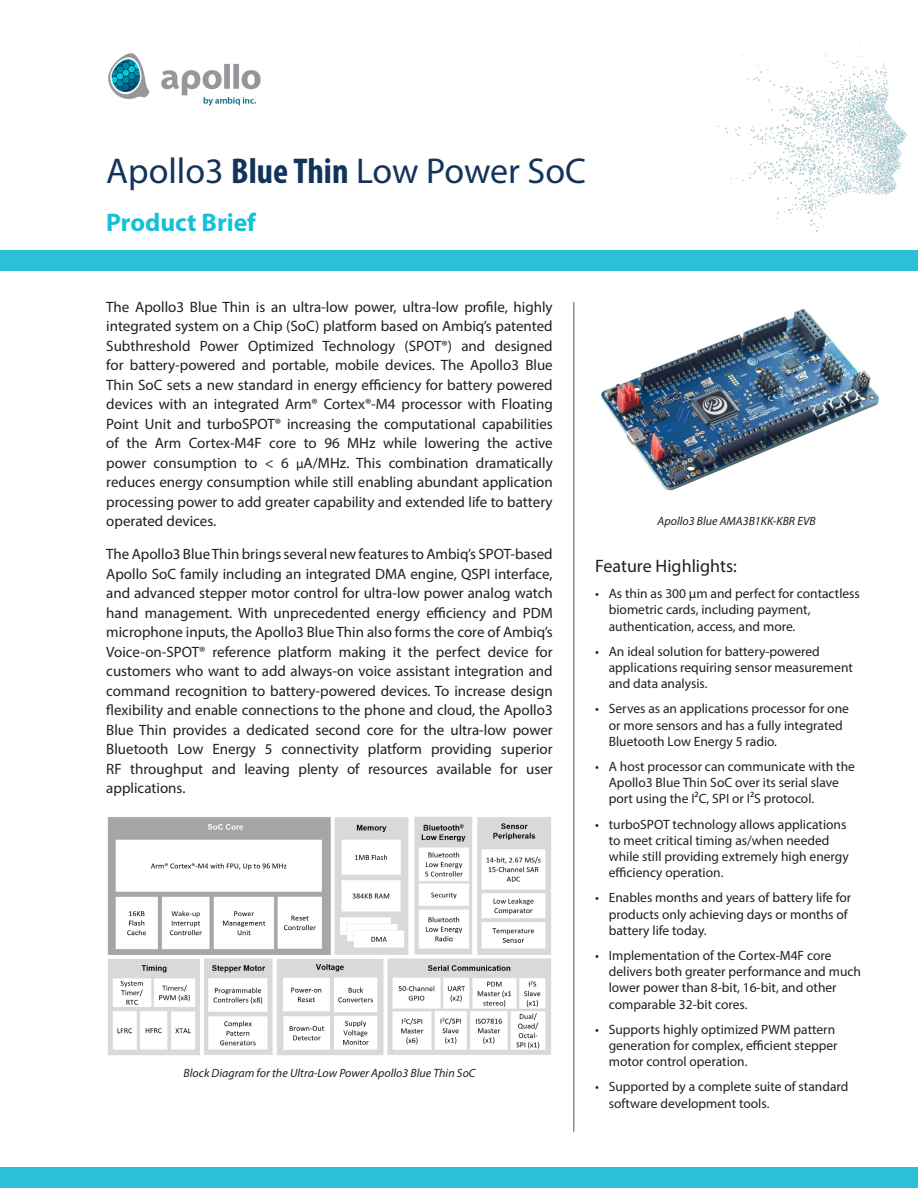
<style>
.page{position:relative;width:918px;height:1188px;background:#fff}
.page>*{position:absolute;margin:0;border:0;box-sizing:border-box;transform-origin:0 0}
.t1{font:36px "Myriad Pro";color:#12345a}
.t2{font:700 25.5px "Myriad Pro";color:#14c0d8}
.t3{font:18px "Myriad Pro";color:#231f20}
.t4{font:15px/19.5px "Myriad Pro";color:#231f20;text-align:justify}
.t5{font:13.5px/16.2px "Myriad Pro";color:#231f20}
.t6{font:italic 12px "Myriad Pro";color:#231f20}
.s1{font-weight:700;font-stretch:condensed}
.s2{font-size:13.5px}
</style>
<div class="page">
<div style="left:0;top:1167px;width:918px;height:21px;background:#2bc0d7"></div>
<hr style="left:574px;top:302px;width:1px;height:830px;background:#57585a">
<img style="left:108px;top:53px;width:153px;height:53px">
<img style="left:107px;top:817px;width:444px;height:238px">
<img style="left:718px;top:42px;width:189px;height:189px">
<img style="left:601px;top:308px;width:277px;height:183px">
<div style="left:0;top:250px;width:918px;height:21px;background:#2bc0d7"></div>
<h1 class="t1" style="left:106px;top:149px;width:481px">Apollo3 <span class="s1">Blue Thin</span> Low Power SoC</h1>
<h2 class="t2" style="left:106px;top:206px;width:151px">Product Brief</h2>
<p class="t4" style="left:106px;top:297px;width:448px">The Apollo3 Blue Thin is an ultra-low power, ultra-low profile, highly integrated system on a Chip (SoC) platform based on Ambiq’s patented Subthreshold Power Optimized Technology (SPOT®) and designed for battery-powered and portable, mobile devices. The Apollo3 Blue Thin SoC sets a new standard in energy efficiency for battery powered devices with an integrated Arm® Cortex®-M4 processor with Floating Point Unit and turboSPOT® increasing the computational capabilities of the Arm Cortex-M4F core to 96 MHz while lowering the active power consumption to &lt; 6 <span class="s2">μ</span>A/MHz. This combination dramatically reduces energy consumption while still enabling abundant application processing power to add greater capability and extended life to battery operated devices.</p>
<p class="t4" style="left:106px;top:544px;width:448px">The Apollo3 Blue Thin brings several new features to Ambiq’s SPOT-based Apollo SoC family including an integrated DMA engine, QSPI interface, and advanced stepper motor control for ultra-low power analog watch hand management. With unprecedented energy efficiency and PDM microphone inputs, the Apollo3 Blue Thin also forms the core of Ambiq’s Voice-on-SPOT® reference platform making it the perfect device for customers who want to add always-on voice assistant integration and command recognition to battery-powered devices. To increase design flexibility and enable connections to the phone and cloud, the Apollo3<br>Blue Thin provides a dedicated second core for the ultra-low power Bluetooth Low Energy 5 connectivity platform providing superior RF throughput and leaving plenty of resources available for user applications.</p>
<p class="t6" style="left:184px;top:1066px;width:293px">Block Diagram for the Ultra-Low Power Apollo3 Blue Thin SoC</p>
<p class="t6" style="left:658px;top:514px;width:160px">Apollo3 Blue AMA3B1KK-KBR EVB</p>
<p class="t3" style="left:595px;top:554px;width:143px">Feature Highlights:</p>
<p class="t5" style="left:609px;top:585px;width:253px;text-indent:-14px">• As thin as 300 μm and perfect for contactless biometric cards, including payment, authentication, access, and more.</p>
<p class="t5" style="left:609px;top:643px;width:246px;text-indent:-14px">• An ideal solution for battery-powered applications requiring sensor measurement and data analysis.</p>
<p class="t5" style="left:609px;top:701px;width:242px;text-indent:-14px">• Serves as an applications processor for one or more sensors and has a fully integrated<br>Bluetooth Low Energy 5 radio.</p>
<p class="t5" style="left:609px;top:758px;width:248px;text-indent:-14px">• A host processor can communicate with the<br>Apollo3 Blue Thin SoC over its serial slave port using the I2C, SPI or I2S protocol.</p>
<p class="t5" style="left:609px;top:816px;width:242px;text-indent:-14px">• turboSPOT technology allows applications to meet critical timing as/when needed while still providing extremely high energy efficiency operation.</p>
<p class="t5" style="left:609px;top:890px;width:244px;text-indent:-14px">• Enables months and years of battery life for products only achieving days or months of battery life today.</p>
<p class="t5" style="left:609px;top:947px;width:254px;text-indent:-14px">• Implementation of the Cortex-M4F core delivers both greater performance and much lower power than 8-bit, 16-bit, and other comparable 32-bit cores.</p>
<p class="t5" style="left:609px;top:1021px;width:230px;text-indent:-14px">• Supports highly optimized PWM pattern generation for complex, efficient stepper motor control operation.</p>
<p class="t5" style="left:609px;top:1079px;width:241px;text-indent:-14px">• Supported by a complete suite of standard software development tools.</p>
</div>
